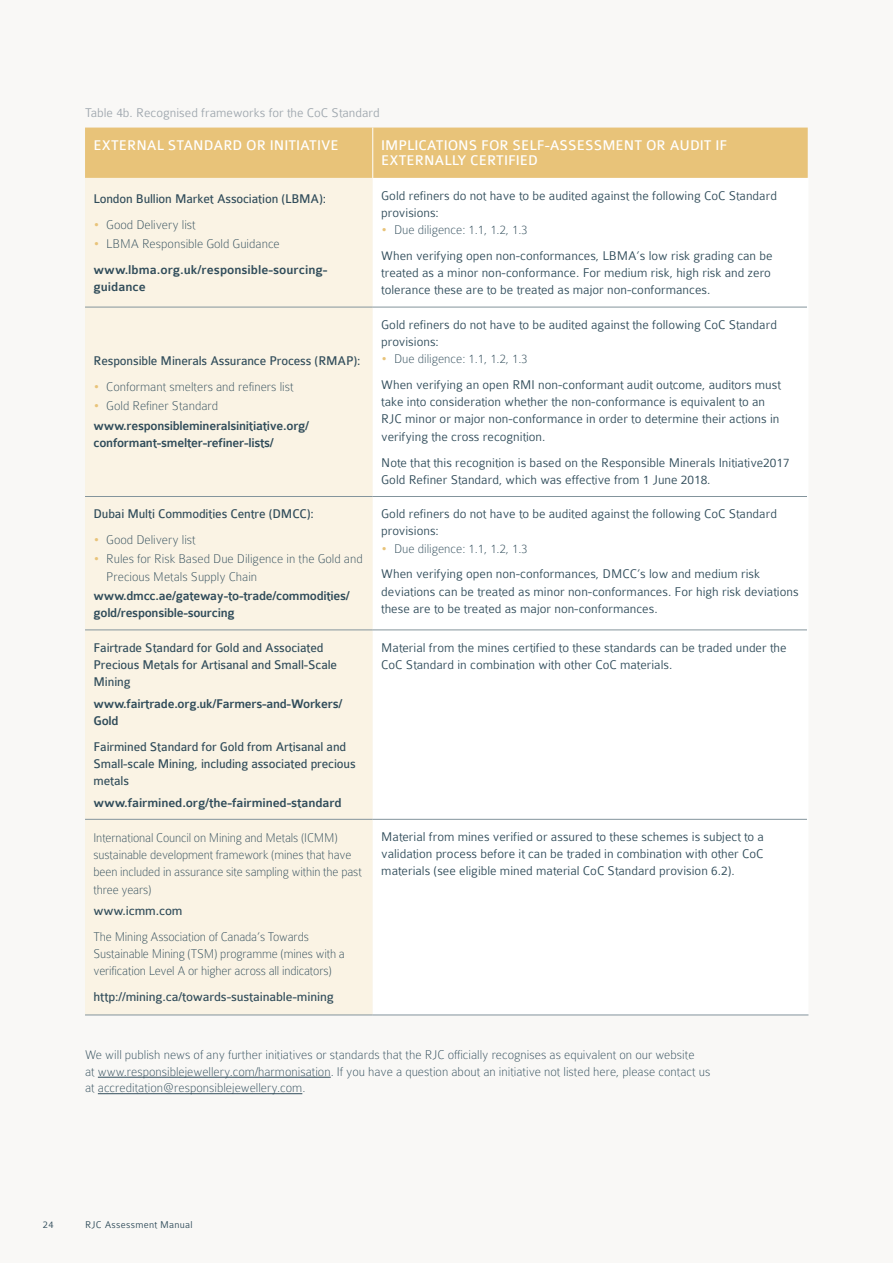
<style>
.page{position:relative;width:893px;height:1263px;background:#f9f8f6}
.page>*{position:absolute;margin:0;border:0;box-sizing:border-box;transform-origin:0 0}
.t1{font:15px/15px "Colaborate";color:#fff}
.t2{font:300 13.5px/17.2px "Colaborate";color:#304c5a}
.t3{font:100 13.5px/17.2px "Colaborate";color:#304c5a}
.t4{font:13.5px/17.2px "Colaborate";letter-spacing:-.01em;color:#304c5a}
.t5{font:500 13.5px/17.2px "Colaborate";letter-spacing:-.02em;color:#304c5a}
.t6{font:500 13.5px/25.8px "Colaborate";color:#304c5a}
.t7{font:300 13.5px "Colaborate";color:#a0a8af}
.t8{font:300 10.5px "Colaborate";letter-spacing:.025em;color:#304c5a}
.s1{color:#e8c379}
.s2{font-weight:100;color:#e8c379}
.s3{font-weight:100}
</style>
<div class="page">
<hr style="left:98px;top:1077px;width:233px;height:1px;background:#304c5a">
<hr style="left:98px;top:1093px;width:204px;height:1px;background:#304c5a">
<div style="left:85px;top:128px;width:723px;height:50px;background:#e8c379"></div>
<div style="left:85px;top:178px;width:288px;height:836px;background:#faf3e4"></div>
<hr style="left:372px;top:128px;width:1px;height:50px;background:#fff">
<hr style="left:807px;top:178px;width:1px;height:129px;background:#fff">
<hr style="left:807px;top:307px;width:1px;height:189px;background:#fff">
<hr style="left:807px;top:496px;width:1px;height:134px;background:#fff">
<hr style="left:807px;top:630px;width:1px;height:189px;background:#fff">
<hr style="left:807px;top:819px;width:1px;height:195px;background:#fff">
<hr style="left:85px;top:307px;width:288px;height:1px;background:#83949c">
<hr style="left:373px;top:307px;width:434px;height:1px;background:#83949c">
<hr style="left:85px;top:496px;width:288px;height:1px;background:#83949c">
<hr style="left:373px;top:496px;width:434px;height:1px;background:#83949c">
<hr style="left:85px;top:629px;width:288px;height:1px;background:#83949c">
<hr style="left:373px;top:629px;width:434px;height:1px;background:#83949c">
<hr style="left:85px;top:819px;width:288px;height:1px;background:#83949c">
<hr style="left:373px;top:819px;width:434px;height:1px;background:#83949c">
<hr style="left:85px;top:1014px;width:288px;height:1px;background:#83949c">
<hr style="left:373px;top:1014px;width:435px;height:1px;background:#83949c">
<p class="t7" style="left:85px;top:106px;width:296px">Table 4b. Recognised frameworks for the CoC Standard</p>
<p class="t1" style="left:94px;top:138px;width:247px">EXTERNAL STANDARD OR INITIATIVE</p>
<p class="t1" style="left:381px;top:138px;width:347px">IMPLICATIONS FOR SELF-ASSESSMENT OR AUDIT IF<br>EXTERNALLY CERTIFIED</p>
<p class="t4" style="left:94px;top:190px;width:234px">London Bullion Market Association (LBMA):</p>
<p class="t3" style="left:94px;top:216px;width:104px"><span class="s1">•</span> Good Delivery list</p>
<p class="t6" style="left:94px;top:231px;width:236px"><span class="s2">•</span> <span class="s3">LBMA Responsible Gold Guidance </span>www.lbma.org.uk/responsible-sourcing-</p>
<p class="t6" style="left:94px;top:274px;width:54px">guidance</p>
<p class="t2" style="left:381px;top:187px;width:397px">Gold refiners do not have to be audited against the following CoC Standard provisions:</p>
<p class="t2" style="left:381px;top:217px;width:393px;line-height:25.8px"><span class="s2">•</span> <span class="s3">Due diligence: 1.1, 1.2, 1.3<br></span>When verifying open non-conformances, LBMA’s low risk grading can be</p>
<p class="t2" style="left:381px;top:264px;width:391px">treated as a minor non-conformance. For medium risk, high risk and zero tolerance these are to be treated as major non-conformances.</p>
<p class="t4" style="left:94px;top:353px;width:269px">Responsible Minerals Assurance Process (RMAP):</p>
<p class="t3" style="left:94px;top:378px;width:202px"><span class="s1">•</span> Conformant smelters and refiners list</p>
<p class="t5" style="left:94px;top:397px;width:217px;line-height:19.4px"><span class="s2">•</span> <span class="s3">Gold Refiner Standard </span>www.responsiblemineralsinitiative.org/</p>
<p class="t5" style="left:94px;top:434px;width:182px">conformant-smelter-refiner-lists/</p>
<p class="t4" style="left:94px;top:505px;width:222px">Dubai Multi Commodities Centre (DMCC):</p>
<p class="t3" style="left:94px;top:531px;width:104px"><span class="s1">•</span> Good Delivery list</p>
<p class="t3" style="left:106px;top:550px;width:258px;text-indent:-13px"><span class="s1">•</span> Rules for Risk Based Due Diligence in the Gold and<br>Precious Metals Supply Chain</p>
<p class="t5" style="left:94px;top:587px;width:258px">www.dmcc.ae/gateway-to-trade/commodities/ gold/responsible-sourcing</p>
<p class="t4" style="left:94px;top:639px;width:245px">Fairtrade Standard for Gold and Associated<br>Precious Metals for Artisanal and Small-Scale<br>Mining</p>
<p class="t5" style="left:94px;top:695px;width:250px">www.fairtrade.org.uk/Farmers-and-Workers/<br>Gold</p>
<p class="t4" style="left:94px;top:738px;width:264px">Fairmined Standard for Gold from Artisanal and<br>Small-scale Mining, including associated precious metals</p>
<p class="t5" style="left:94px;top:794px;width:250px">www.fairmined.org/the-fairmined-standard</p>
<p class="t3" style="left:94px;top:829px;width:270px">International Council on Mining and Metals (ICMM) sustainable development framework (mines that have been included in assurance site sampling within the past three years)</p>
<p class="t4" style="left:94px;top:902px;width:91px">www.icmm.com</p>
<p class="t3" style="left:94px;top:928px;width:253px">The Mining Association of Canada’s Towards<br>Sustainable Mining (TSM) programme (mines with a verification Level A or higher across all indicators)</p>
<p class="t4" style="left:94px;top:988px;width:242px">http://mining.ca/towards-sustainable-mining</p>
<p class="t2" style="left:381px;top:316px;width:397px">Gold refiners do not have to be audited against the following CoC Standard provisions:</p>
<p class="t2" style="left:381px;top:346px;width:401px;line-height:25.8px"><span class="s2">•</span> <span class="s3">Due diligence: 1.1, 1.2, 1.3<br></span>When verifying an open RMI non-conformant audit outcome, auditors must</p>
<p class="t2" style="left:381px;top:393px;width:400px">take into consideration whether the non-conformance is equivalent to an<br>RJC minor or major non-conformance in order to determine their actions in verifying the cross recognition.</p>
<p class="t2" style="left:381px;top:454px;width:410px">Note that this recognition is based on the Responsible Minerals Initiative2017<br>Gold Refiner Standard, which was effective from 1 June 2018.</p>
<p class="t2" style="left:381px;top:505px;width:397px">Gold refiners do not have to be audited against the following CoC Standard provisions:</p>
<p class="t2" style="left:381px;top:535px;width:380px;line-height:25.8px"><span class="s2">•</span> <span class="s3">Due diligence: 1.1, 1.2, 1.3<br></span>When verifying open non-conformances, DMCC’s low and medium risk</p>
<p class="t2" style="left:381px;top:583px;width:419px">deviations can be treated as minor non-conformances. For high risk deviations these are to be treated as major non-conformances.</p>
<p class="t2" style="left:381px;top:639px;width:407px">Material from the mines certified to these standards can be traded under the<br>CoC Standard in combination with other CoC materials.</p>
<p class="t2" style="left:381px;top:828px;width:384px;text-align:justify">Material from mines verified or assured to these schemes is subject to a validation process before it can be traded in combination with other CoC materials (see eligible mined material CoC Standard provision 6.2).</p>
<p class="t3" style="left:85px;top:1047px;width:627px;line-height:16.5px">We will publish news of any further initiatives or standards that the RJC officially recognises as equivalent on our website<br>at www.responsiblejewellery.com/harmonisation. If you have a question about an initiative not listed here, please contact us at accreditation@responsiblejewellery.com.</p>
<p class="t8" style="left:43px;top:1219px;width:12px">24</p>
<p class="t8" style="left:85px;top:1219px;width:109px">RJC Assessment Manual</p>
</div>
